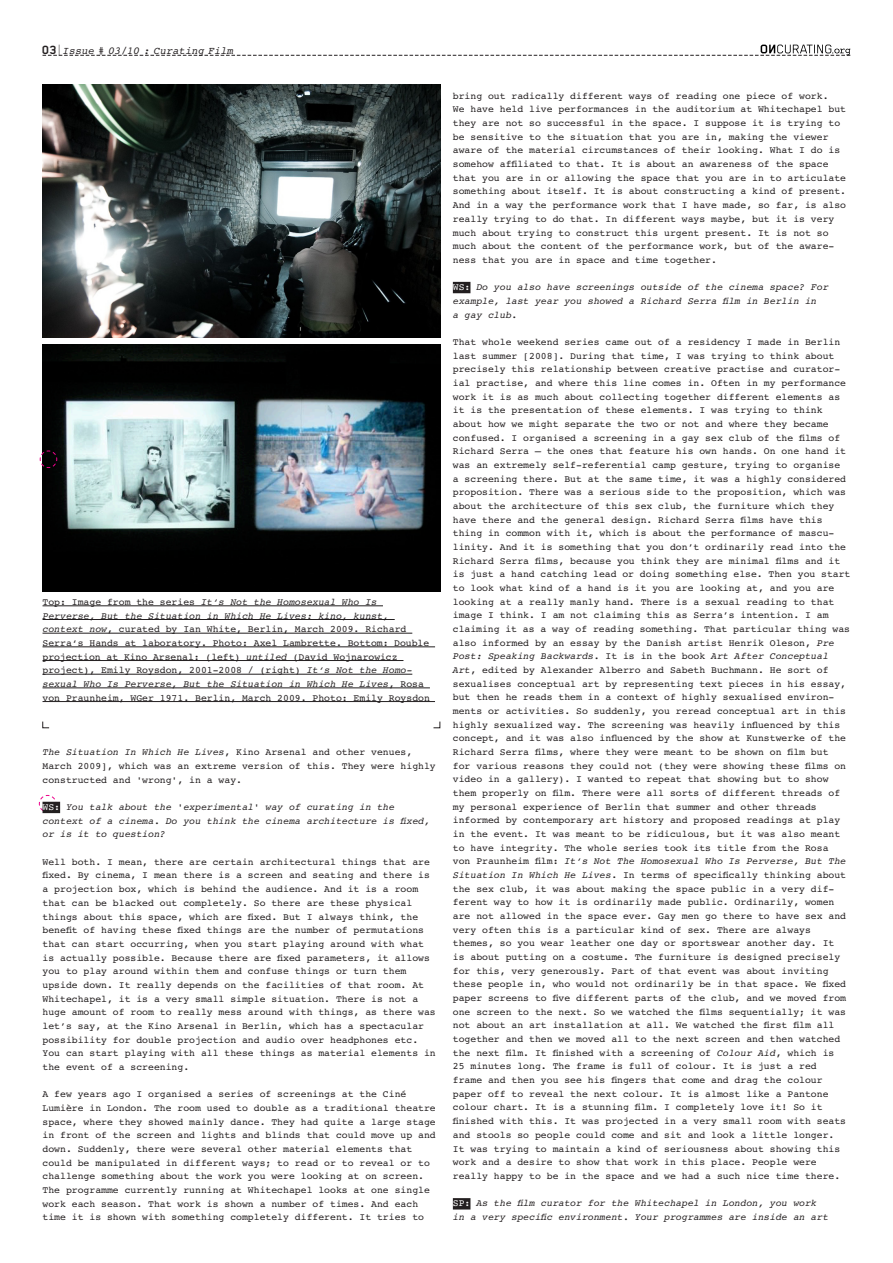
<style>
.page{position:relative;width:893px;height:1263px;background:#fff}
.page>*{position:absolute;margin:0;border:0;box-sizing:border-box;transform-origin:0 0}
.t1{font:italic 10.5px "Courier 10 Pitch BT";color:#231f20}
.t2{font:9.75px/13.6px "Courier 10 Pitch BT";color:#231f20}
.t3{font:italic 9.75px/13.6px "Courier 10 Pitch BT";color:#231f20}
.s1{font-family:"Blender";font-weight:700;font-style:normal;font-size:13.8px}
.s2{font-family:"Blender";font-weight:100;font-style:normal;font-size:13.8px}
.s3{font-style:italic}
.s4{font-style:normal;color:#fff}
</style>
<div class="page">
<img style="left:43px;top:84px;width:397px;height:253px">
<img style="left:43px;top:344px;width:397px;height:247px">
<svg style="left:40px;top:450px;width:17px;height:18px"></svg>
<svg style="left:39px;top:795px;width:17px;height:17px"></svg>
<div style="left:43px;top:802px;width:17px;height:11px;background:#231f20"></div>
<div style="left:453px;top:282px;width:17px;height:11px;background:#231f20"></div>
<div style="left:453px;top:1198px;width:17px;height:11px;background:#231f20"></div>
<svg style="left:42px;top:721px;width:8px;height:7px"></svg>
<svg style="left:433px;top:721px;width:7px;height:7px"></svg>
<hr style="left:43px;top:605px;width:340px;height:1px;background:#231f20">
<hr style="left:43px;top:619px;width:352px;height:1px;background:#231f20">
<hr style="left:43px;top:633px;width:369px;height:1px;background:#231f20">
<hr style="left:43px;top:646px;width:392px;height:1px;background:#231f20">
<hr style="left:43px;top:660px;width:360px;height:1px;background:#231f20">
<hr style="left:43px;top:674px;width:369px;height:1px;background:#231f20">
<hr style="left:43px;top:687px;width:387px;height:1px;background:#231f20">
<hr style="left:43px;top:701px;width:392px;height:1px;background:#231f20">
<svg style="left:43px;top:45px;width:807px;height:11px"></svg>
<p class="t1" style="left:43px;top:45px;width:192px"><span class="s1">03</span> <span class="s2">|</span> Issue # 03/10 : Curating Film</p>
<p class="t2" style="left:43px;top:595px;width:389px">Top: Image from the series <span class="s3">It‘s Not the Homosexual Who Is Perverse, But the Situation in Which He Lives: kino, kunst, context now</span>, curated by Ian White, Berlin, March 2009. Richard Serra‘s Hands at laboratory. Photo: Axel Lambrette. Bottom: Double projection at Kino Arsenal: (left) <span class="s3">untiled</span> (David Wojnarowicz project), Emily Roysdon, 2001-2008 / (right) <span class="s3">It‘s Not the Homo&shy;sexual Who Is Perverse, But the Situation in Which He Lives</span>, Rosa von Praunheim, WGer 1971. Berlin, March 2009. Photo: Emily Roysdon</p>
<p class="t2" style="left:43px;top:746px;width:395px"><span class="s3">The Situation In Which He Lives</span>, Kino Arsenal and other venues,<br>March 2009], which was an extreme version of this. They were highly constructed and 'wrong', in a way.</p>
<p class="t3" style="left:43px;top:800px;width:389px"><span class="s4">WS:</span> You talk about the 'experimental' way of curating in the context of a cinema. Do you think the cinema architecture is fixed, or is it to question?</p>
<p class="t2" style="left:43px;top:855px;width:395px">Well both. I mean, there are certain architectural things that are fixed. By cinema, I mean there is a screen and seating and there is a projection box, which is behind the audience. And it is a room that can be blacked out completely. So there are these physical things about this space, which are fixed. But I always think, the benefit of having these fixed things are the number of permutations that can start occurring, when you start playing around with what is actually possible. Because there are fixed parameters, it allows you to play around within them and confuse things or turn them upside down. It really depends on the facilities of that room. At Whitechapel, it is a very small simple situation. There is not a huge amount of room to really mess around with things, as there was let’s say, at the Kino Arsenal in Berlin, which has a spectacular possibility for double projection and audio over headphones etc.<br>You can start playing with all these things as material elements in the event of a screening.</p>
<p class="t2" style="left:43px;top:1088px;width:395px">A few years ago I organised a series of screenings at the Ciné Lumière in London. The room used to double as a traditional theatre space, where they showed mainly dance. They had quite a large stage in front of the screen and lights and blinds that could move up and down. Suddenly, there were several other material elements that could be manipulated in different ways; to read or to reveal or to challenge something about the work you were looking at on screen.<br>The programme currently running at Whitechapel looks at one single work each season. That work is shown a number of times. And each time it is shown with something completely different. It tries to</p>
<p class="t2" style="left:453px;top:89px;width:395px">bring out radically different ways of reading one piece of work.<br>We have held live performances in the auditorium at Whitechapel but they are not so successful in the space. I suppose it is trying to be sensitive to the situation that you are in, making the viewer aware of the material circumstances of their looking. What I do is somehow affiliated to that. It is about an awareness of the space that you are in or allowing the space that you are in to articulate something about itself. It is about constructing a kind of present.<br>And in a way the performance work that I have made, so far, is also really trying to do that. In different ways maybe, but it is very much about trying to construct this urgent present. It is not so much about the content of the performance work, but of the aware&shy;ness that you are in space and time together.</p>
<p class="t3" style="left:453px;top:281px;width:377px"><span class="s4">WS:</span> Do you also have screenings outside of the cinema space? For example, last year you showed a Richard Serra film in Berlin in<br>a gay club.</p>
<p class="t2" style="left:453px;top:335px;width:399px">That whole weekend series came out of a residency I made in Berlin last summer [2008]. During that time, I was trying to think about precisely this relationship between creative practise and curator&shy;ial practise, and where this line comes in. Often in my performance work it is as much about collecting together different elements as it is the presentation of these elements. I was trying to think about how we might separate the two or not and where they became confused. I organised a screening in a gay sex club of the films of Richard Serra – the ones that feature his own hands. On one hand it was an extremely self-referential camp gesture, trying to organise<br>a screening there. But at the same time, it was a highly considered proposition. There was a serious side to the proposition, which was about the architecture of this sex club, the furniture which they have there and the general design. Richard Serra films have this thing in common with it, which is about the performance of mascu&shy;linity. And it is something that you don’t ordinarily read into the Richard Serra films, because you think they are minimal films and it is just a hand catching lead or doing something else. Then you start to look what kind of a hand is it you are looking at, and you are looking at a really manly hand. There is a sexual reading to that image I think. I am not claiming this as Serra’s intention. I am claiming it as a way of reading something. That particular thing was also informed by an essay by the Danish artist Henrik Oleson, <span class="s3">Pre Post: Speaking Backwards.</span> It is in the book <span class="s3">Art After Conceptual Art</span>, edited by Alexander Alberro and Sabeth Buchmann. He sort of sexualises conceptual art by representing text pieces in his essay, but then he reads them in a context of highly sexualised environ&shy;ments or activities. So suddenly, you reread conceptual art in this highly sexualized way. The screening was heavily influenced by this concept, and it was also influenced by the show at Kunstwerke of the Richard Serra films, where they were meant to be shown on film but<br>for various reasons they could not (they were showing these films on video in a gallery). I wanted to repeat that showing but to show them properly on film. There were all sorts of different threads of my personal experience of Berlin that summer and other threads informed by contemporary art history and proposed readings at play in the event. It was meant to be ridiculous, but it was also meant to have integrity. The whole series took its title from the Rosa<br>von Praunheim film: <span class="s3">It‘s Not The Homosexual Who Is Perverse, But The Situation In Which He Lives</span>. In terms of specifically thinking about the sex club, it was about making the space public in a very dif&shy;ferent way to how it is ordinarily made public. Ordinarily, women are not allowed in the space ever. Gay men go there to have sex and very often this is a particular kind of sex. There are always themes, so you wear leather one day or sportswear another day. It<br>is about putting on a costume. The furniture is designed precisely for this, very generously. Part of that event was about inviting these people in, who would not ordinarily be in that space. We fixed paper screens to five different parts of the club, and we moved from one screen to the next. So we watched the films sequentially; it was not about an art installation at all. We watched the first film all together and then we moved all to the next screen and then watched the next film. It finished with a screening of <span class="s3">Colour Aid</span>, which is<br>25 minutes long. The frame is full of colour. It is just a red<br>frame and then you see his fingers that come and drag the colour paper off to reveal the next colour. It is almost like a Pantone colour chart. It is a stunning film. I completely love it! So it finished with this. It was projected in a very small room with seats and stools so people could come and sit and look a little longer.<br>It was trying to maintain a kind of seriousness about showing this work and a desire to show that work in this place. People were really happy to be in the space and we had a such nice time there.</p>
<p class="t3" style="left:453px;top:1196px;width:377px"><span class="s4">SP:</span> As the film curator for the Whitechapel in London, you work in a very specific environment. Your programmes are inside an art</p>
</div>
